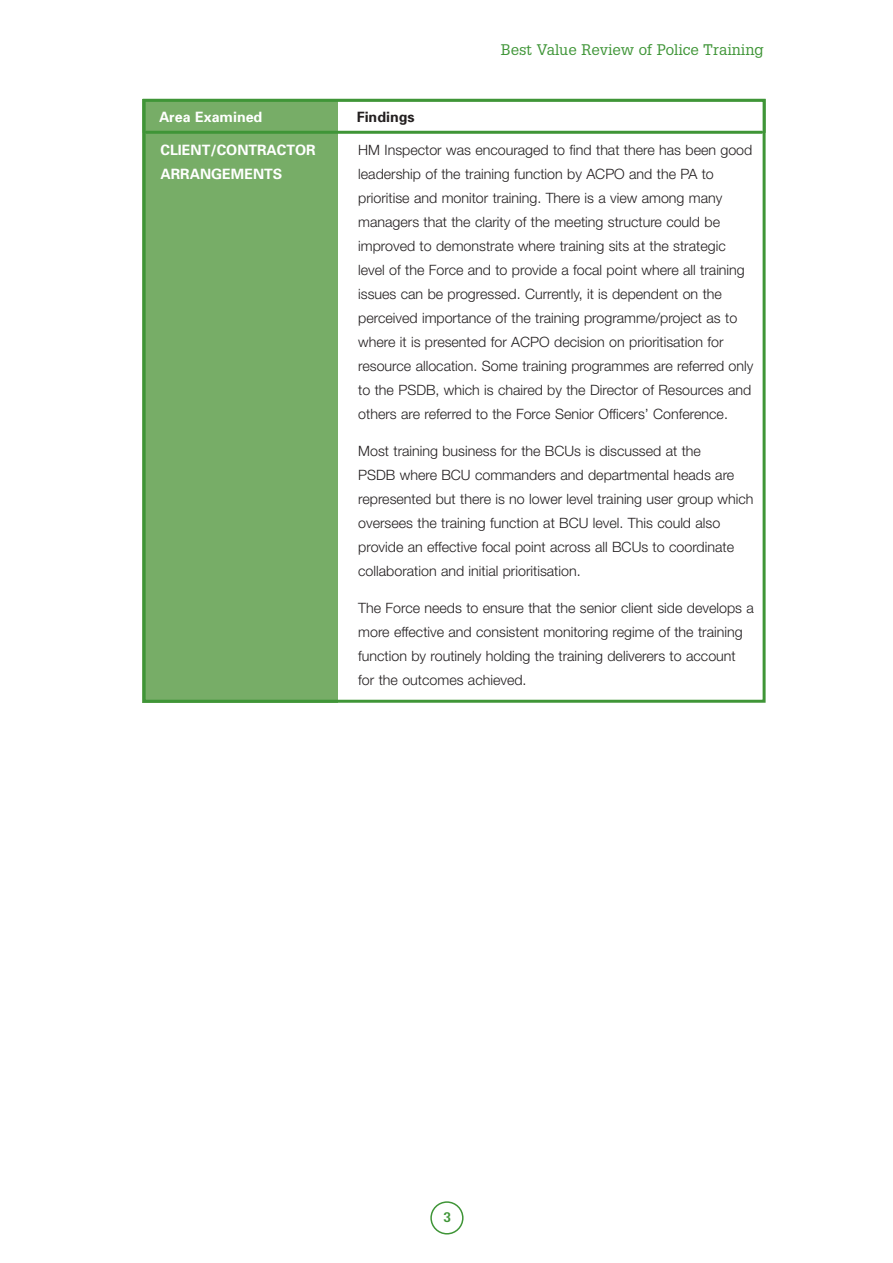
<style>
.page{position:relative;width:893px;height:1263px;background:#fff}
.page>*{position:absolute;margin:0;border:0;box-sizing:border-box;transform-origin:0 0}
.t1{font:15px "Glypha";color:#3f9537}
.t2{font:300 14.25px/24px "Helvetica Neue";color:#231f20}
.t3{font:700 14.25px/24px "Univers";color:#fff}
.t4{font:700 14.25px "Univers";color:#231f20}
.t5{font:700 13.5px "Glypha";color:#3f9537}
</style>
<div class="page">
<svg style="left:430px;top:1201px;width:34px;height:33px"></svg>
<div style="left:143px;top:99px;width:195px;height:604px;background:#77ad67"></div>
<hr style="left:146px;top:131px;width:617px;height:3px;background:#3f9537">
<div style="left:143px;top:99px;width:623px;height:604px;border:3px solid #3f9537"></div>
<div style="left:143px;top:99px;width:623px;height:34px;border:2px solid #3f9537"></div>
<p class="t3" style="left:159px;top:106px;width:105px">Area Examined</p>
<p class="t4" style="left:357px;top:111px;width:59px">Findings</p>
<p class="t1" style="left:501px;top:41px;width:264px">Best Value Review of Police Training</p>
<p class="t3" style="left:161px;top:139px;width:157px">CLIENT/CONTRACTOR<br>ARRANGEMENTS</p>
<p class="t2" style="left:358px;top:139px;width:397px">HM Inspector was encouraged to find that there has been good leadership of the training function by ACPO and the PA to prioritise and monitor training. There is a view among many managers that the clarity of the meeting structure could be improved to demonstrate where training sits at the strategic level of the Force and to provide a focal point where all training issues can be progressed. Currently, it is dependent on the perceived importance of the training programme/project as to where it is presented for ACPO decision on prioritisation for resource allocation. Some training programmes are referred only to the PSDB, which is chaired by the Director of Resources and others are referred to the Force Senior Officers’ Conference.</p>
<p class="t2" style="left:358px;top:440px;width:397px">Most training business for the BCUs is discussed at the<br>PSDB where BCU commanders and departmental heads are represented but there is no lower level training user group which oversees the training function at BCU level. This could also provide an effective focal point across all BCUs to coordinate collaboration and initial prioritisation.</p>
<p class="t2" style="left:358px;top:597px;width:397px">The Force needs to ensure that the senior client side develops a more effective and consistent monitoring regime of the training function by routinely holding the training deliverers to account for the outcomes achieved.</p>
<p class="t5" style="left:443px;top:1209px;width:9px">3</p>
</div>
